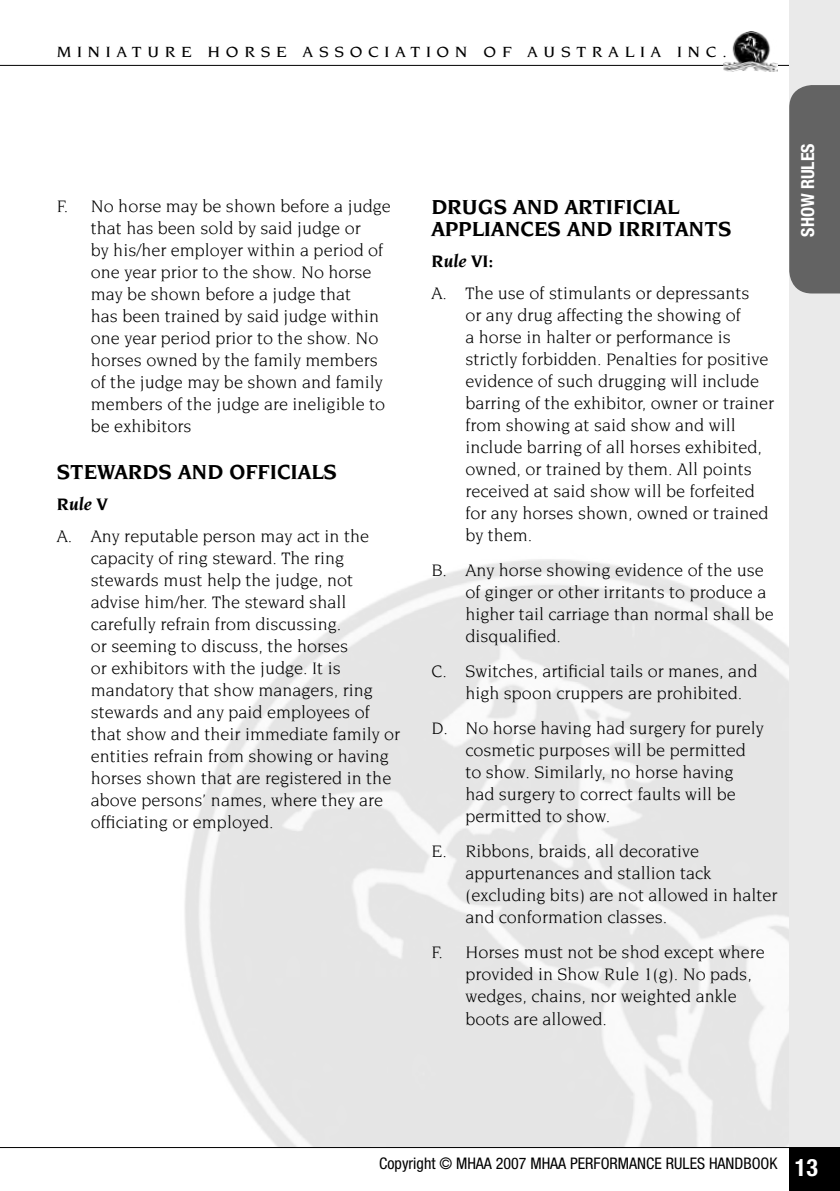
<style>
.page{position:relative;width:840px;height:1191px;background:#fff}
.page>*{position:absolute;margin:0;border:0;box-sizing:border-box;transform-origin:0 0}
.t1{font:700 condensed 24px "Helvetica Neue";color:#fff}
.t2{font:700 22px/22px "Novarese";color:#000}
.t3{font:18px/22px "Novarese";color:#000}
.t4{font:italic 700 18px "Novarese";color:#000}
.t5{font:700 condensed 18px "Helvetica Neue";color:#fff}
.t6{font:condensed 16px "Helvetica Neue";color:#000}
.t7{font:500 16px "Novarese";letter-spacing:.32em;color:#000;scale:1.1 1}
</style>
<div class="page">
<hr style="left:0;top:65px;width:839px;height:1px;background:#000">
<div style="left:788px;top:0;width:51px;height:1191px;background:#eaeaea"></div>
<div style="left:788px;top:85px;width:51px;height:208px;background:#636363"></div>
<hr style="left:0;top:1147px;width:839px;height:1px;background:#000">
<img style="left:723px;top:31px;width:54px;height:40px">
<div style="left:788px;top:1147px;width:51px;height:44px;background:#000"></div>
<p class="t7" style="left:57px;top:43px;width:610px">MINIATURE HORSE ASSOCIATION OF AUSTRALIA INC.</p>
<p class="t3" style="left:91px;top:195px;width:301px;text-indent:-34px">F. No horse may be shown before a judge that has been sold by said judge or<br>by his/her employer within a period of one year prior to the show. No horse may be shown before a judge that<br>has been trained by said judge within one year period prior to the show. No horses owned by the family members of the judge may be shown and family members of the judge are ineligible to be exhibitors</p>
<p class="t2" style="left:57px;top:461px;width:282px">STEWARDS AND OFFICIALS</p>
<p class="t4" style="left:57px;top:494px;width:53px">Rule V</p>
<p class="t3" style="left:91px;top:525px;width:311px;text-indent:-34px">A. Any reputable person may act in the capacity of ring steward. The ring stewards must help the judge, not advise him/her. The steward shall carefully refrain from discussing.<br>or seeming to discuss, the horses<br>or exhibitors with the judge. It is mandatory that show managers, ring stewards and any paid employees of that show and their immediate family or entities refrain from showing or having horses shown that are registered in the above persons’ names, where they are officiating or employed.</p>
<p class="t2" style="left:431px;top:196px;width:301px">DRUGS AND ARTIFICIAL<br>APPLIANCES AND IRRITANTS</p>
<p class="t4" style="left:431px;top:251px;width:63px">Rule VI:</p>
<p class="t3" style="left:465px;top:282px;width:310px;text-indent:-34px">A. The use of stimulants or depressants<br>or any drug affecting the showing of<br>a horse in halter or performance is strictly forbidden. Penalties for positive evidence of such drugging will include barring of the exhibitor, owner or trainer from showing at said show and will include barring of all horses exhibited, owned, or trained by them. All points received at said show will be forfeited for any horses shown, owned or trained by them.</p>
<p class="t3" style="left:465px;top:559px;width:310px;text-indent:-34px">B. Any horse showing evidence of the use of ginger or other irritants to produce a higher tail carriage than normal shall be disqualified.</p>
<p class="t3" style="left:465px;top:660px;width:293px;text-indent:-34px">C. Switches, artificial tails or manes, and high spoon cruppers are prohibited.</p>
<p class="t3" style="left:465px;top:717px;width:300px;text-indent:-34px">D. No horse having had surgery for purely cosmetic purposes will be permitted to show. Similarly, no horse having had surgery to correct faults will be permitted to show.</p>
<p class="t3" style="left:465px;top:840px;width:313px;text-indent:-34px">E. Ribbons, braids, all decorative appurtenances and stallion tack (excluding bits) are not allowed in halter and conformation classes.</p>
<p class="t3" style="left:465px;top:941px;width:301px;text-indent:-34px">F. Horses must not be shod except where provided in Show Rule 1(g). No pads, wedges, chains, nor weighted ankle boots are allowed.</p>
<p class="t5" style="left:796px;top:237px;width:95px;rotate:-90deg">SHOW RULES</p>
<p class="t6" style="left:379px;top:1153px;width:399px">Copyright © MHAA 2007 MHAA PERFORMANCE RULES HANDBOOK</p>
<h1 class="t1" style="left:794px;top:1153px;width:25px">13</h1>
</div>
